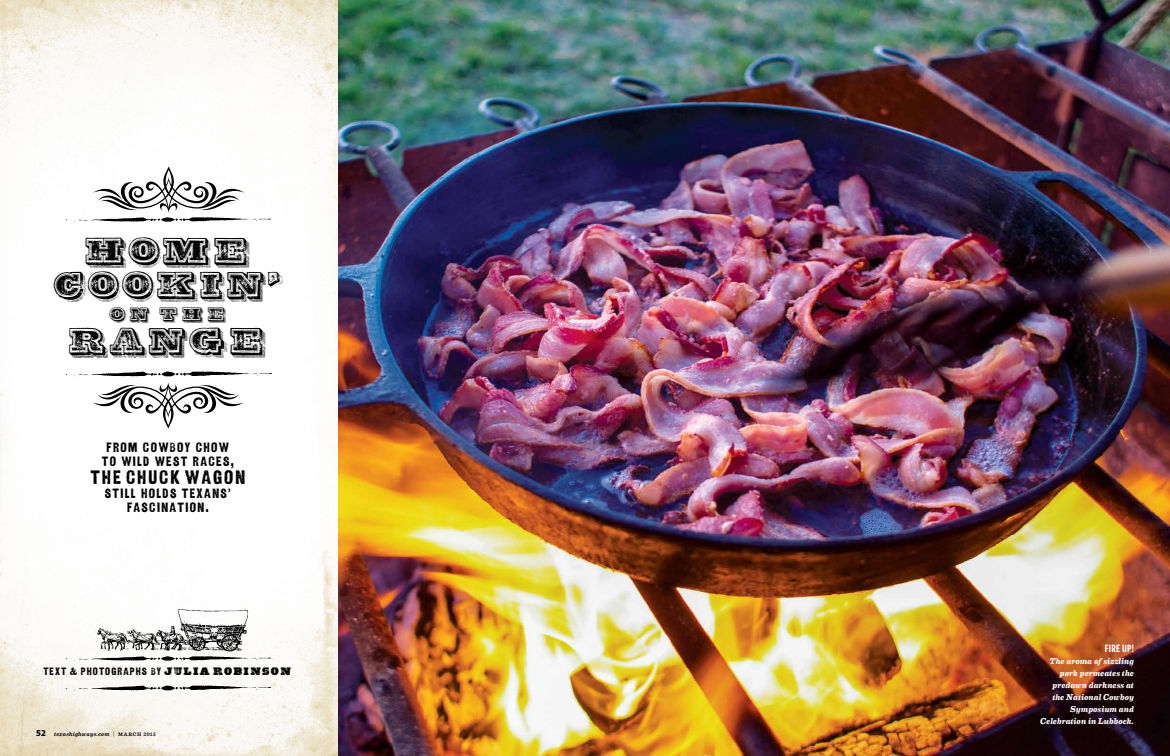
<style>
.page{position:relative;width:1170px;height:756px;background:#fff}
.page>*{position:absolute;margin:0;border:0;box-sizing:border-box;transform-origin:0 0}
.t1{font:43px/34.4px "Clifford Eight WF";color:#000;text-align:center}
.t2{font:22.1px "Clifford Eight WF";color:#000}
.t3{font:19.5px "Asphaltum WF";letter-spacing:.1em;color:#000}
.t4{font:13.5px/14px "Asphaltum WF";letter-spacing:.1em;color:#000;text-align:center}
.t5{font:10.7px "Asphaltum WF";letter-spacing:.1em;color:#000}
.t6{font:900 10px "Verlag Compressed";letter-spacing:.03em;color:#fff}
.t7{font:italic 700 8.5px/12px "Eames Century Modern";color:#fff;text-align:right}
.t8{font:italic 500 6px "Eames Century Modern";letter-spacing:.035em;color:#000}
.s1{font-family:"Ashwood Extra Bold WF"}
.s2{font-family:"Verlag";font-weight:900;font-style:normal;font-size:8px}
.s3{font-family:"Verlag";font-weight:300;font-style:normal;font-size:5.5px}
.s4{font-style:normal;font-size:5px}
</style>
<div class="page">
<img style="left:0;top:0;width:1170px;height:756px">
<img style="left:97px;top:610px;width:151px;height:42px">
<svg style="left:92px;top:382px;width:152px;height:47px"></svg>
<svg style="left:93px;top:166px;width:152px;height:47px"></svg>
<img style="left:62px;top:684px;width:215px;height:8px">
<img style="left:62px;top:654px;width:215px;height:9px">
<img style="left:62px;top:216px;width:215px;height:8px">
<img style="left:63px;top:370px;width:214px;height:8px">
<h1 class="t1" style="left:53px;top:237px;width:232px">HOME<br>COOKIN’</h1>
<h2 class="t2" style="left:109px;top:307px;width:120px">ON THE</h2>
<h1 class="t1" style="left:68px;top:327px;width:201px">RANGE</h1>
<h3 class="t4" style="left:102px;top:441px;width:134px">FROM COWBOY CHOW<br>TO WILD WEST RACES,</h3>
<h3 class="t3" style="left:90px;top:470px;width:156px">THE CHUCK WAGON</h3>
<h3 class="t4" style="left:105px;top:487px;width:127px">STILL HOLDS TEXANS’<br>FASCINATION.</h3>
<p class="t5" style="left:43px;top:668px;width:249px">TEXT &amp; PHOTOGRAPHS BY <span class="s1">JULIA ROBINSON</span></p>
<p class="t8" style="left:36px;top:729px;width:121px"><span class="s2">52</span> texashighways.com <span class="s3">|</span> <span class="s4">MARCH 2015</span></p>
<p class="t6" style="left:1105px;top:641px;width:31px">Fire Up!</p>
<p class="t7" style="left:1040px;top:654px;width:95px">The aroma of sizzling pork permeates the predawn darkness at the National Cowboy<br>Symposium and<br>Celebration in Lubbock.</p>
</div>
